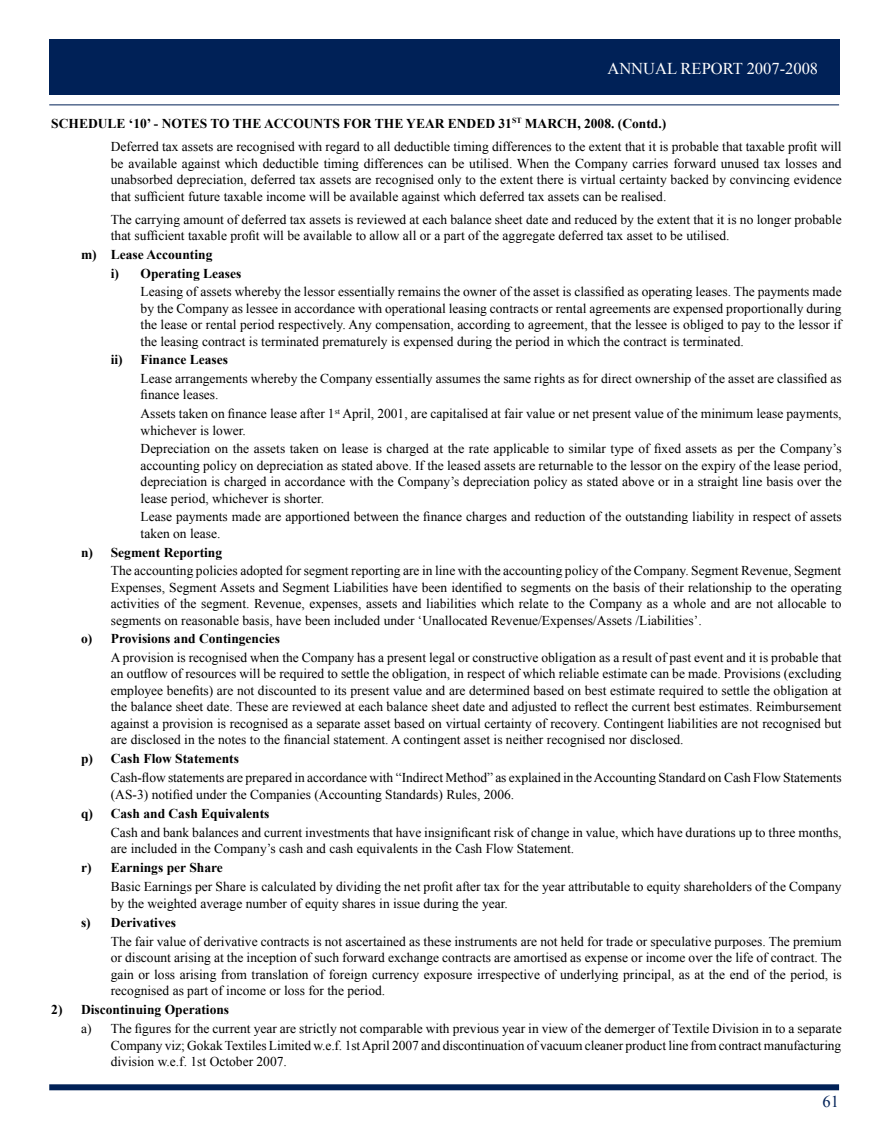
<style>
.page{position:relative;width:891px;height:1134px;background:#fff}
.page>*{position:absolute;margin:0;border:0;box-sizing:border-box;transform-origin:0 0}
.t1{font:16.5px "Times New Roman";color:#fff}
.t2{font:16.5px "Times New Roman";color:#002157}
.t3{font:13.5px/16.5px "Times New Roman";color:#000;text-align:justify}
.t4{font:700 13.5px/18.6px "Times New Roman";color:#000}
</style>
<div class="page">
<div style="left:49px;top:40px;width:791px;height:55px;background:#002157"></div>
<hr style="left:49px;top:105px;width:790px;height:1px;background:#002157">
<div style="left:49px;top:1084px;width:790px;height:6px;background:#002157"></div>
<p class="t1" style="left:607px;top:58px;width:212px">ANNUAL REPORT 2007-2008</p>
<p class="t4" style="left:51px;top:114px;width:616px">SCHEDULE ‘10’ - NOTES TO THE ACCOUNTS FOR THE YEAR ENDED 31<sup>st</sup> MARCH, 2008. (Contd.)</p>
<p class="t3" style="left:111px;top:138px;width:732px">Deferred tax assets are recognised with regard to all deductible timing differences to the extent that it is probable that taxable profit will be available against which deductible timing differences can be utilised. When the Company carries forward unused tax losses and unabsorbed depreciation, deferred tax assets are recognised only to the extent there is virtual certainty backed by convincing evidence that sufficient future taxable income will be available against which deferred tax assets can be realised.</p>
<p class="t3" style="left:111px;top:211px;width:732px">The carrying amount of deferred tax assets is reviewed at each balance sheet date and reduced by the extent that it is no longer probable that sufficient taxable profit will be available to allow all or a part of the aggregate deferred tax asset to be utilised.</p>
<p class="t4" style="left:111px;top:245px;width:132px;text-indent:-30px">m) Lease Accounting<br>i) Operating Leases</p>
<p class="t3" style="left:141px;top:283px;width:703px">Leasing of assets whereby the lessor essentially remains the owner of the asset is classified as operating leases. The payments made by the Company as lessee in accordance with operational leasing contracts or rental agreements are expensed proportionally during the lease or rental period respectively. Any compensation, according to agreement, that the lessee is obliged to pay to the lessor if the leasing contract is terminated prematurely is expensed during the period in which the contract is terminated.</p>
<p class="t4" style="left:111px;top:350px;width:119px">ii) Finance Leases</p>
<p class="t3" style="left:141px;top:370px;width:703px">Lease arrangements whereby the Company essentially assumes the same rights as for direct ownership of the asset are classified as finance leases.</p>
<p class="t3" style="left:141px;top:405px;width:703px">Assets taken on finance lease after 1<sup>st</sup> April, 2001, are capitalised at fair value or net present value of the minimum lease payments, whichever is lower.</p>
<p class="t3" style="left:141px;top:440px;width:703px">Depreciation on the assets taken on lease is charged at the rate applicable to similar type of fixed assets as per the Company’s accounting policy on depreciation as stated above. If the leased assets are returnable to the lessor on the expiry of the lease period, depreciation is charged in accordance with the Company’s depreciation policy as stated above or in a straight line basis over the lease period, whichever is shorter.</p>
<p class="t3" style="left:141px;top:508px;width:703px">Lease payments made are apportioned between the finance charges and reduction of the outstanding liability in respect of assets taken on lease.</p>
<p class="t4" style="left:81px;top:542px;width:143px">n) Segment Reporting</p>
<p class="t3" style="left:111px;top:562px;width:732px">The accounting policies adopted for segment reporting are in line with the accounting policy of the Company. Segment Revenue, Segment Expenses, Segment Assets and Segment Liabilities have been identified to segments on the basis of their relationship to the operating activities of the segment. Revenue, expenses, assets and liabilities which relate to the Company as a whole and are not allocable to segments on reasonable basis, have been included under ‘Unallocated Revenue/Expenses/Assets /Liabilities’.</p>
<p class="t4" style="left:81px;top:629px;width:201px">o) Provisions and Contingencies</p>
<p class="t3" style="left:111px;top:649px;width:732px">A provision is recognised when the Company has a present legal or constructive obligation as a result of past event and it is probable that an outflow of resources will be required to settle the obligation, in respect of which reliable estimate can be made. Provisions (excluding employee benefits) are not discounted to its present value and are determined based on best estimate required to settle the obligation at the balance sheet date. These are reviewed at each balance sheet date and adjusted to reflect the current best estimates. Reimbursement against a provision is recognised as a separate asset based on virtual certainty of recovery. Contingent liabilities are not recognised but are disclosed in the notes to the financial statement. A contingent asset is neither recognised nor disclosed.</p>
<p class="t4" style="left:81px;top:749px;width:160px">p) Cash Flow Statements</p>
<p class="t3" style="left:111px;top:769px;width:732px">Cash-flow statements are prepared in accordance with “Indirect Method” as explained in the Accounting Standard on Cash Flow Statements (AS-3) notified under the Companies (Accounting Standards) Rules, 2006.</p>
<p class="t4" style="left:81px;top:803px;width:190px">q) Cash and Cash Equivalents</p>
<p class="t3" style="left:111px;top:824px;width:732px">Cash and bank balances and current investments that have insignificant risk of change in value, which have durations up to three months, are included in the Company’s cash and cash equivalents in the Cash Flow Statement.</p>
<p class="t4" style="left:81px;top:858px;width:143px">r) Earnings per Share</p>
<p class="t3" style="left:111px;top:878px;width:732px">Basic Earnings per Share is calculated by dividing the net profit after tax for the year attributable to equity shareholders of the Company by the weighted average number of equity shares in issue during the year.</p>
<p class="t4" style="left:81px;top:913px;width:96px">s) Derivatives</p>
<p class="t3" style="left:111px;top:933px;width:732px">The fair value of derivative contracts is not ascertained as these instruments are not held for trade or speculative purposes. The premium or discount arising at the inception of such forward exchange contracts are amortised as expense or income over the life of contract. The gain or loss arising from translation of foreign currency exposure irrespective of underlying principal, as at the end of the period, is recognised as part of income or loss for the period.</p>
<p class="t4" style="left:51px;top:1000px;width:179px">2) Discontinuing Operations</p>
<p class="t3" style="left:111px;top:1020px;width:732px;text-indent:-30px">a) The figures for the current year are strictly not comparable with previous year in view of the demerger of Textile Division in to a separate Company viz; Gokak Textiles Limited w.e.f. 1st April 2007 and discontinuation of vacuum cleaner product line from contract manufacturing division w.e.f. 1st October 2007.</p>
<p class="t2" style="left:823px;top:1090px;width:18px">61</p>
</div>
